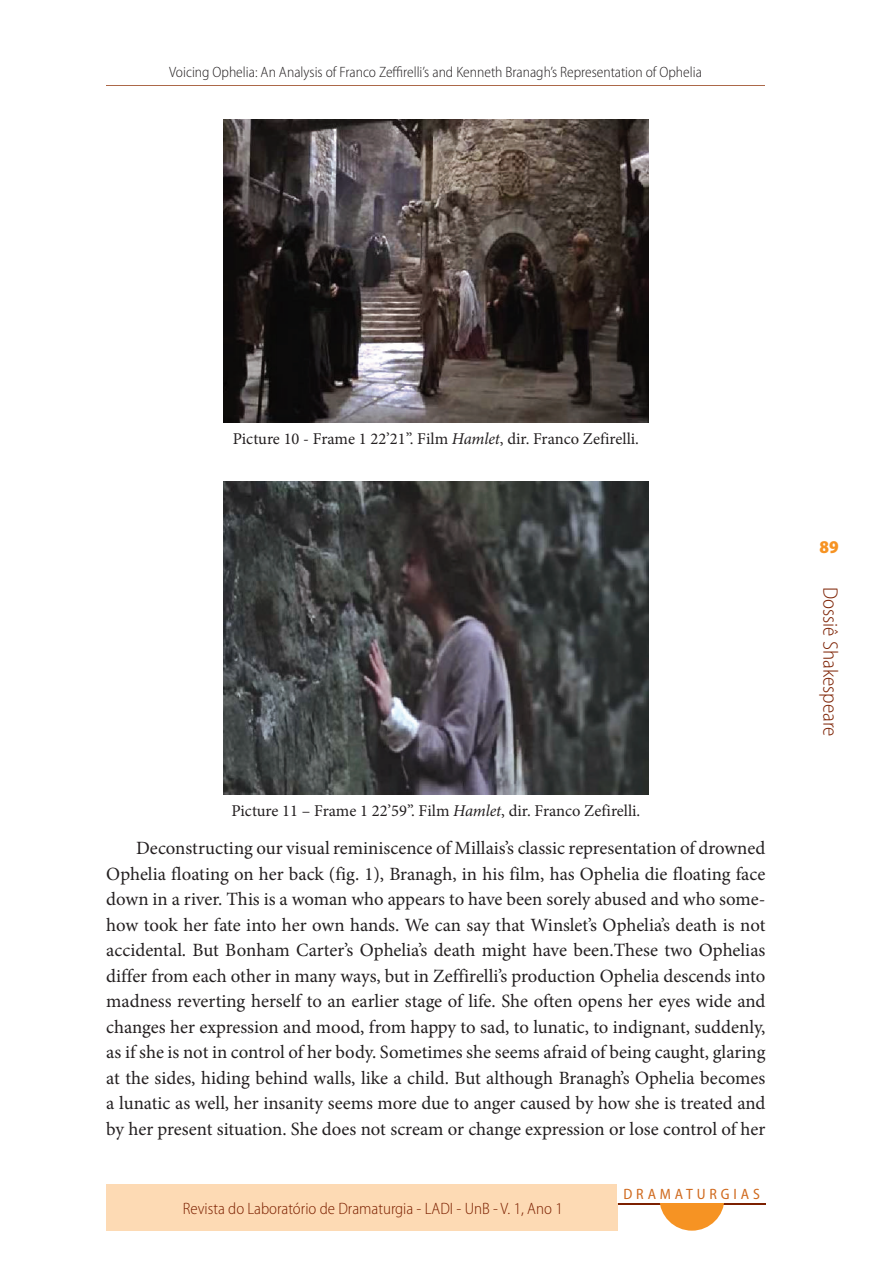
<style>
.page{position:relative;width:893px;height:1263px;background:#fff}
.page>*{position:absolute;margin:0;border:0;box-sizing:border-box;transform-origin:0 0}
.t1{font:300 semi-condensed 21px "Myriad Pro";color:#7c2000}
.t2{font:18.75px/25.5px "Minion Pro";letter-spacing:-.005em;color:#231f20;text-align:justify}
.t3{font:900 semi-condensed 18px "Myriad Pro";color:#f69323}
.t4{font:16.5px "Minion Pro";color:#231f20}
.t5{font:300 semi-condensed 16.5px "Myriad Pro";color:#7c2000}
.t6{font:300 semi-condensed 15px "Myriad Pro";color:#231f20}
.t7{font:semi-condensed 15px "Myriad Pro";letter-spacing:.26em;color:#d06a1e}
.s1{font-style:italic}
</style>
<div class="page">
<hr style="left:618px;top:1203px;width:148px;height:1px;background:#7c2000">
<div style="left:106px;top:1184px;width:511px;height:46px;background:#fddab4"></div>
<div style="left:659px;top:1165px;width:65px;height:65px;background:#f69323;border-radius:50%"></div>
<div style="left:618px;top:1157px;width:148px;height:46px;background:#fff"></div>
<hr style="left:106px;top:85px;width:659px;height:1px;background:#ac6849">
<img style="left:223px;top:119px;width:425px;height:304px">
<img style="left:223px;top:481px;width:425px;height:314px">
<p class="t6" style="left:169px;top:64px;width:534px">Voicing Ophelia: An Analysis of Franco Zeffirelli’s and Kenneth Branagh’s Representation of Ophelia</p>
<p class="t4" style="left:233px;top:427px;width:408px">Picture 10 - Frame 1 22’21”. Film <span class="s1">Hamlet</span>, dir. Franco Zefirelli.</p>
<p class="t4" style="left:231px;top:799px;width:410px">Picture 11 – Frame 1 22’59”. Film <span class="s1">Hamlet</span>, dir. Franco Zefirelli.</p>
<p class="t2" style="left:106px;top:835px;width:661px;text-indent:30px">Deconstructing our visual reminiscence of Millais’s classic representation of drowned Ophelia floating on her back (fig. 1), Branagh, in his film, has Ophelia die floating face down in a river. This is a woman who appears to have been sorely abused and who some&shy;how took her fate into her own hands. We can say that Winslet’s Ophelia’s death is not accidental. But Bonham Carter’s Ophelia’s death might have been.These two Ophelias differ from each other in many ways, but in Zeffirelli’s production Ophelia descends into madness reverting herself to an earlier stage of life. She often opens her eyes wide and changes her expression and mood, from happy to sad, to lunatic, to indignant, suddenly, as if she is not in control of her body. Sometimes she seems afraid of being caught, glaring at the sides, hiding behind walls, like a child. But although Branagh’s Ophelia becomes a lunatic as well, her insanity seems more due to anger caused by how she is treated and by her present situation. She does not scream or change expression or lose control of her</p>
<p class="t5" style="left:183px;top:1199px;width:381px">Revista do Laboratório de Dramaturgia - LADI - UnB - V. 1, Ano 1</p>
<p class="t7" style="left:623px;top:1185px;width:138px">DRAMATURGIAS</p>
<p class="t3" style="left:820px;top:537px;width:21px">89</p>
<p class="t1" style="left:842px;top:587px;width:151px;rotate:90deg">Dossiê Shakespeare</p>
</div>
